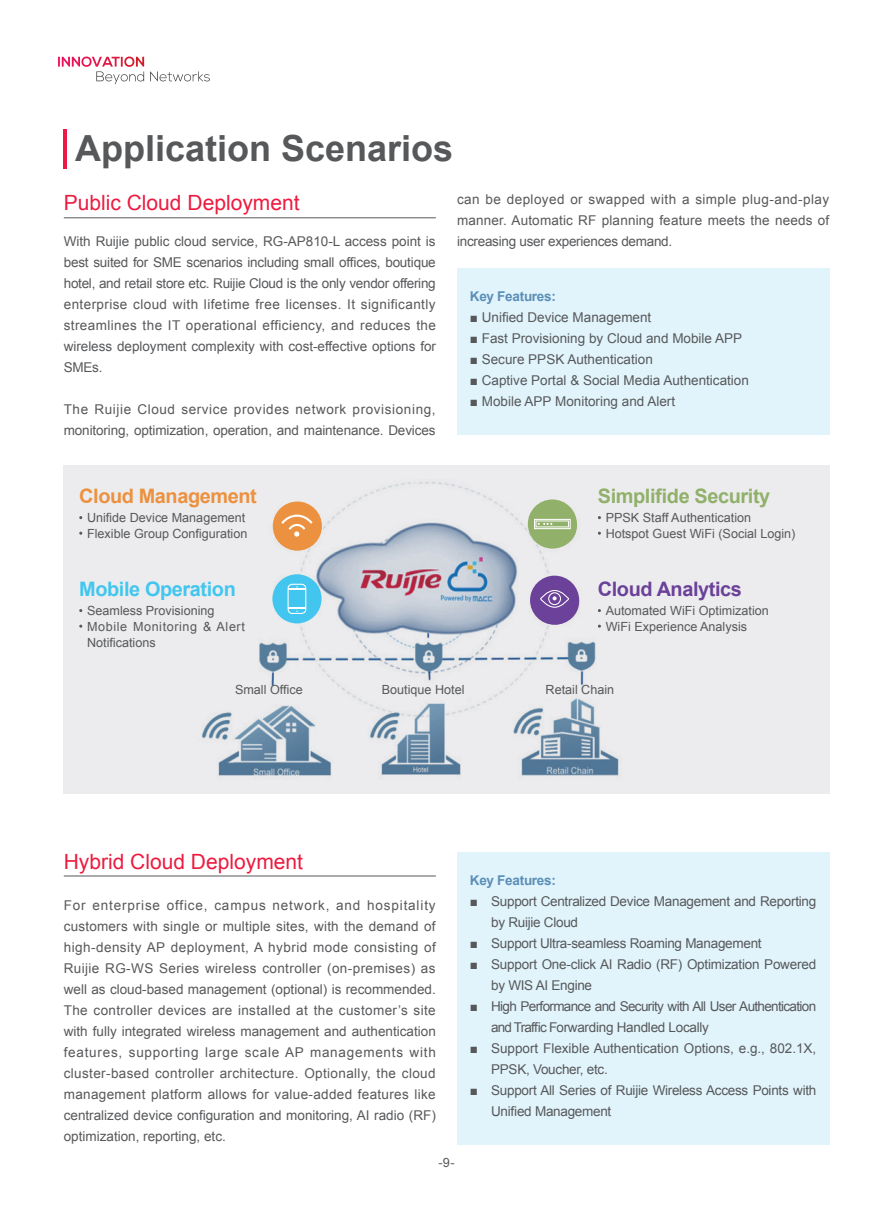
<style>
.page{position:relative;width:893px;height:1212px;background:#fff}
.page>*{position:absolute;margin:0;border:0;box-sizing:border-box;transform-origin:0 0}
.t1{font:700 36px "Arial";color:#57585a}
.t2{font:21px "Arial";color:#ed1a40}
.t3{font:700 19.95px "Arial";letter-spacing:-.02em;color:#91b06a}
.t4{font:700 19.95px "Arial";letter-spacing:-.02em;color:#ec913f}
.t5{font:700 19.95px "Arial";letter-spacing:-.02em;color:#42c6ef}
.t6{font:700 19.95px "Arial";letter-spacing:-.02em;color:#6b4199}
.t7{font:13.5px/21px "Arial";letter-spacing:-.01em;color:#57585a}
.t8{font:13.5px/21px "Arial";letter-spacing:-.05em;color:#57585a}
.t9{font:700 13.5px "Arial";letter-spacing:-.02em;color:#5c8fb7}
.t10{font:12.75px "Arial";color:#57585a}
.t11{font:12.6px/16.2px "Arial";color:#57585a}
</style>
<div class="page">
<svg style="left:58px;top:57px;width:86px;height:27px"></svg>
<svg style="left:150px;top:71px;width:60px;height:10px"></svg>
<hr style="left:64px;top:130px;width:3px;height:39px;background:#ed1845">
<hr style="left:64px;top:218px;width:372px;height:1px;background:#57585a">
<div style="left:457px;top:268px;width:372px;height:167px;background:#e1f4fc"></div>
<div style="left:63px;top:465px;width:767px;height:329px;background:#ececee"></div>
<img style="left:80px;top:482px;width:539px;height:295px">
<div style="left:273px;top:501px;width:49px;height:50px;background:#ec913f;border-radius:50%"></div>
<div style="left:528px;top:499px;width:49px;height:49px;background:#91b06a;border-radius:50%"></div>
<div style="left:530px;top:576px;width:49px;height:49px;background:#6b4199;border-radius:50%"></div>
<div style="left:272px;top:574px;width:49px;height:49px;background:#42c6ef;border-radius:50%"></div>
<svg style="left:281px;top:514px;width:32px;height:23px"></svg>
<svg style="left:538px;top:523px;width:14px;height:2px"></svg>
<div style="left:534px;top:519px;width:37px;height:10px;border:1px solid #fff"></div>
<svg style="left:553px;top:596px;width:4px;height:4px"></svg>
<div style="left:548px;top:592px;width:13px;height:13px;border:1px solid #fff;border-radius:50%"></div>
<div style="left:540px;top:590px;width:29px;height:18px;border:1px solid #fff;border-radius:50%"></div>
<svg style="left:290px;top:586px;width:14px;height:4px"></svg>
<svg style="left:290px;top:607px;width:14px;height:5px"></svg>
<div style="left:288px;top:584px;width:18px;height:30px;border:1px solid #fff;border-radius:4px"></div>
<hr style="left:64px;top:876px;width:372px;height:1px;background:#57585a">
<div style="left:457px;top:853px;width:372px;height:291px;background:#e1f4fc"></div>
<h1 class="t1" style="left:75px;top:125px;width:380px">Application Scenarios</h1>
<h2 class="t2" style="left:64px;top:189px;width:237px">Public Cloud Deployment</h2>
<p class="t7" style="left:64px;top:231px;width:374px;text-align:justify">With Ruijie public cloud service, RG-AP810-L access point is best suited for SME scenarios including small offices, boutique hotel, and retail store etc. Ruijie Cloud is the only vendor offering enterprise cloud with lifetime free licenses. It significantly streamlines the IT operational efficiency, and reduces the wireless deployment complexity with cost-effective options for SMEs.</p>
<p class="t7" style="left:64px;top:399px;width:373px">The Ruijie Cloud service provides network provisioning, monitoring, optimization, operation, and maintenance. Devices</p>
<p class="t7" style="left:457px;top:189px;width:374px;text-align:justify">can be deployed or swapped with a simple plug-and-play manner. Automatic RF planning feature meets the needs of increasing user experiences demand.</p>
<p class="t9" style="left:470px;top:287px;width:88px">Key Features:</p>
<p class="t7" style="left:470px;top:307px;width:183px">■ Unified Device Management</p>
<p class="t7" style="left:470px;top:328px;width:274px">■ Fast Provisioning by Cloud and Mobile APP</p>
<p class="t7" style="left:470px;top:349px;width:185px">■ Secure PPSK Authentication</p>
<p class="t7" style="left:470px;top:370px;width:281px">■ Captive Portal &amp; Social Media Authentication</p>
<p class="t7" style="left:470px;top:391px;width:207px">■ Mobile APP Monitoring and Alert</p>
<h3 class="t4" style="left:79px;top:483px;width:179px">Cloud Management</h3>
<p class="t11" style="left:87px;top:509px;width:162px">Unifide Device Management<br>Flexible Group Configuration</p>
<h3 class="t3" style="left:598px;top:483px;width:174px">Simplifide Security</h3>
<p class="t11" style="left:606px;top:509px;width:191px">PPSK Staff Authentication<br>Hotspot Guest WiFi (Social Login)</p>
<h3 class="t5" style="left:79px;top:576px;width:158px">Mobile Operation</h3>
<h3 class="t6" style="left:598px;top:576px;width:146px">Cloud Analytics</h3>
<p class="t11" style="left:606px;top:602px;width:165px">Automated WiFi Optimization<br>WiFi Experience Analysis</p>
<p class="t11" style="left:87px;top:602px;width:159px">Seamless Provisioning<br>Mobile Monitoring &amp; Alert<br>Notifications</p>
<p class="t11" style="left:235px;top:681px;width:69px">Small Office</p>
<p class="t11" style="left:382px;top:681px;width:84px">Boutique Hotel</p>
<p class="t11" style="left:546px;top:681px;width:70px">Retail Chain</p>
<h2 class="t2" style="left:64px;top:847px;width:241px">Hybrid Cloud Deployment</h2>
<p class="t7" style="left:64px;top:895px;width:374px;text-align:justify">For enterprise office, campus network, and hospitality customers with single or multiple sites, with the demand of high-density AP deployment, A hybrid mode consisting of Ruijie RG-WS Series wireless controller (on-premises) as well as cloud-based management (optional) is recommended.<br>The controller devices are installed at the customer’s site with fully integrated wireless management and authentication features, supporting large scale AP managements with cluster-based controller architecture. Optionally, the cloud management platform allows for value-added features like centralized device configuration and monitoring, AI radio (RF) optimization, reporting, etc.</p>
<p class="t10" style="left:438px;top:1154px;width:18px">-9-</p>
<p class="t9" style="left:470px;top:871px;width:88px">Key Features:</p>
<p class="t7" style="left:491px;top:891px;width:327px;text-indent:-21px">■ Support Centralized Device Management and Reporting by Ruijie Cloud</p>
<p class="t7" style="left:470px;top:933px;width:293px">■ Support Ultra-seamless Roaming Management</p>
<p class="t7" style="left:491px;top:954px;width:327px;text-indent:-21px">■ Support One-click AI Radio (RF) Optimization Powered by WIS AI Engine</p>
<p class="t8" style="left:491px;top:996px;width:327px;text-indent:-21px">■ High Performance and Security with All User Authentication and Traffic Forwarding Handled Locally</p>
<p class="t7" style="left:491px;top:1038px;width:327px;text-indent:-21px">■ Support Flexible Authentication Options, e.g., 802.1X,<br>PPSK, Voucher, etc.</p>
<p class="t7" style="left:491px;top:1080px;width:327px;text-indent:-21px">■ Support All Series of Ruijie Wireless Access Points with<br>Unified Management</p>
</div>
